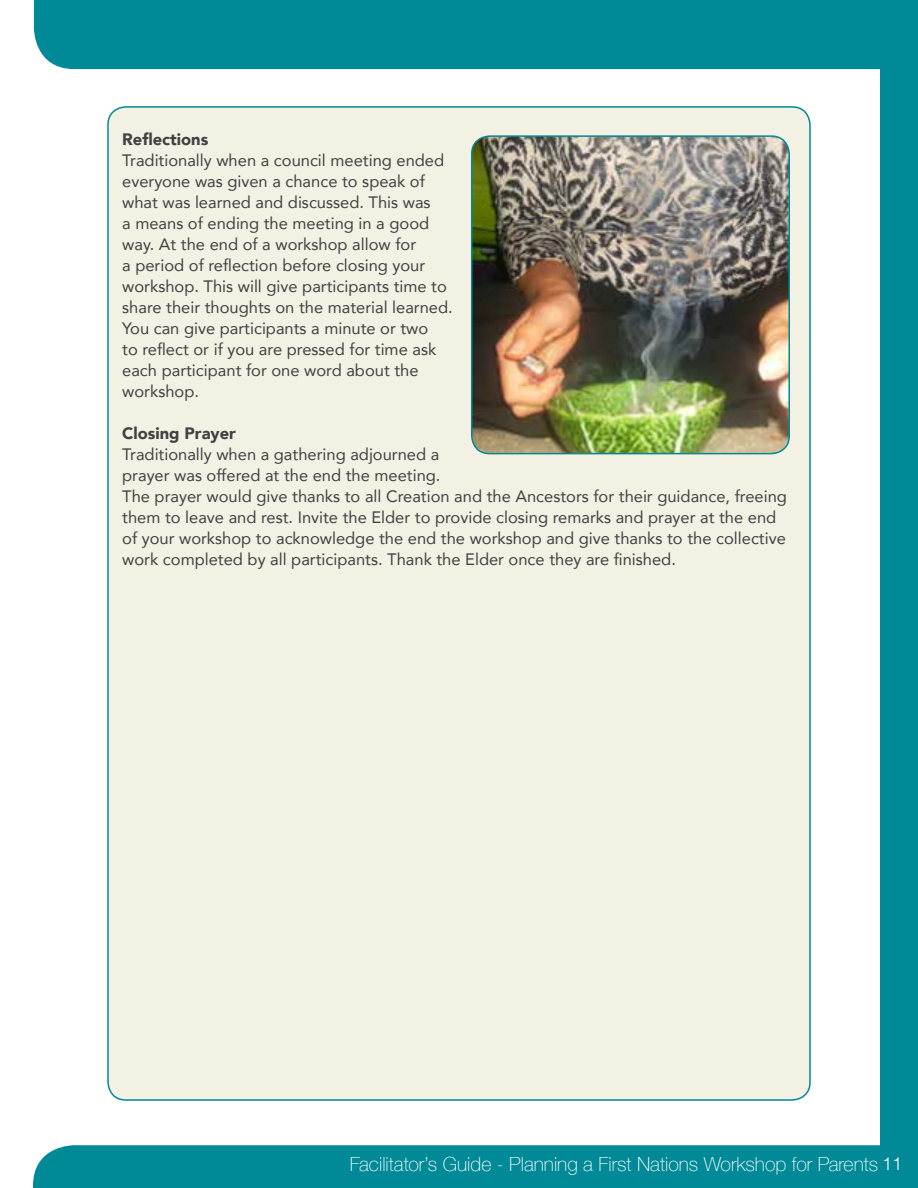
<style>
.page{position:relative;width:918px;height:1188px;background:#fff}
.page>*{position:absolute;margin:0;border:0;box-sizing:border-box;transform-origin:0 0}
.t1{font:100 19.5px "Helvetica Neue";color:#fff}
.t2{font:16.5px/21px "Avenir";color:#414042}
.t3{font:900 16.5px "Avenir";color:#414042}
.s1{font-weight:300;font-size:18px}
</style>
<div class="page">
<div style="left:880px;top:0;width:38px;height:1187px;background:#008996"></div>
<div style="left:34px;top:0;width:846px;height:69px;background:#008996"></div>
<div style="left:33px;top:1145px;width:885px;height:43px;background:#008996"></div>
<div style="left:108px;top:107px;width:702px;height:993px;background:#f2f1e3;border-radius:18px"></div>
<img style="left:472px;top:136px;width:317px;height:318px">
<div style="left:471px;top:135px;width:319px;height:319px;border:2px solid #008996;border-radius:18px"></div>
<p class="t3" style="left:122px;top:125px;width:88px">Reflections</p>
<p class="t2" style="left:122px;top:149px;width:332px">Traditionally when a council meeting ended everyone was given a chance to speak of what was learned and discussed. This was<br>a means of ending the meeting in a good way. At the end of a workshop allow for<br>a period of reflection before closing your workshop. This will give participants time to share their thoughts on the material learned.<br>You can give participants a minute or two<br>to reflect or if you are pressed for time ask each participant for one word about the workshop.</p>
<p class="t3" style="left:122px;top:419px;width:115px">Closing Prayer</p>
<p class="t2" style="left:122px;top:444px;width:666px">Traditionally when a gathering adjourned a<br>prayer was offered at the end the meeting.<br>The prayer would give thanks to all Creation and the Ancestors for their guidance, freeing them to leave and rest. Invite the Elder to provide closing remarks and prayer at the end of your workshop to acknowledge the end the workshop and give thanks to the collective work completed by all participants. Thank the Elder once they are finished.</p>
<p class="t1" style="left:350px;top:1149px;width:554px">Facilitator’s Guide - Planning a First Nations Workshop for Parents <span class="s1">11</span></p>
</div>
